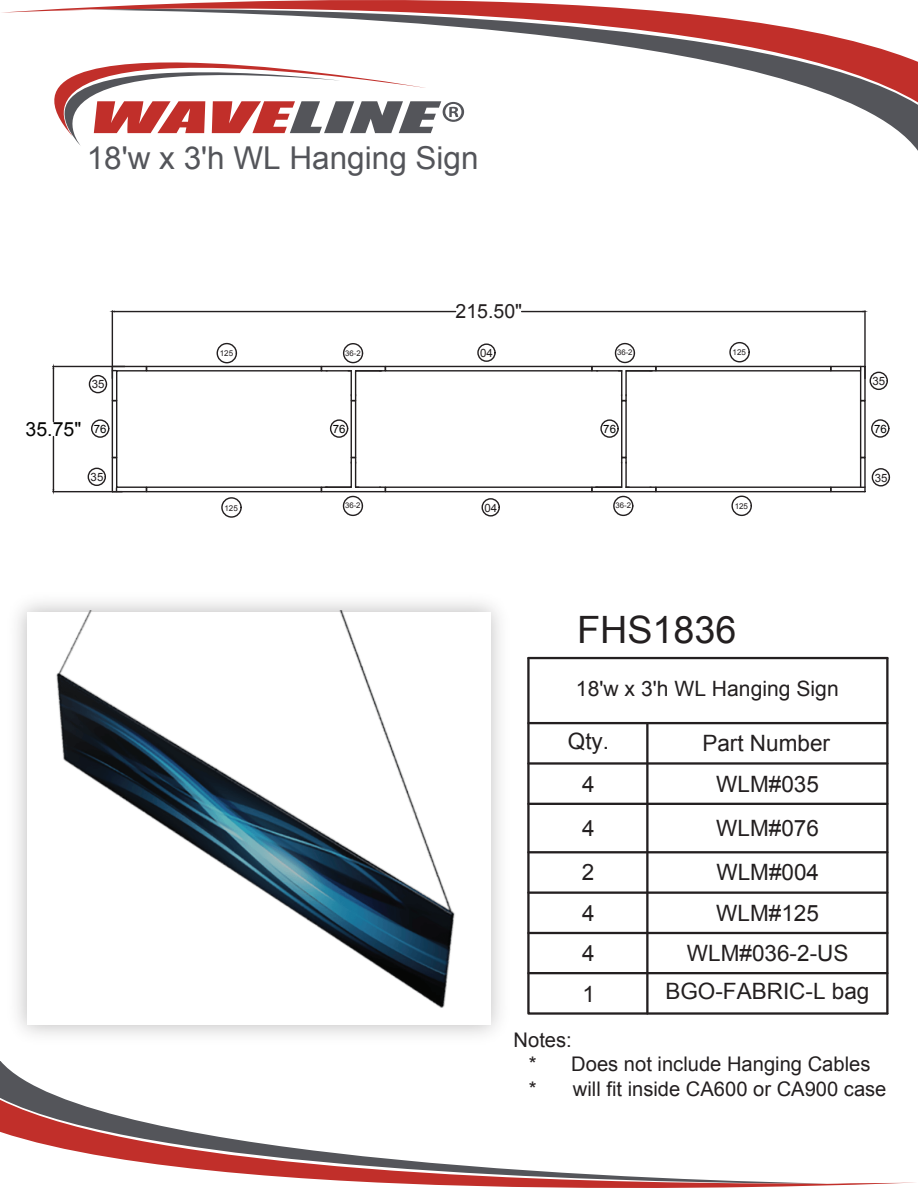
<style>
.page{position:relative;width:918px;height:1188px;background:#fff}
.page>*{position:absolute;margin:0;border:0;box-sizing:border-box;transform-origin:0 0}
.t1{font:37.65px "Arial";color:#231f20}
.t2{font:31.5px "Arial";color:#54555a}
.t3{font:22.5px "Arial";color:#231f20}
.t4{font:21.15px "Arial";color:#231f20}
.t5{font:20.1px/24.3px "Arial";color:#231f20}
.t6{font:19.5px "Arial";color:#050504}
.t7{font:19.5px "Arial";color:#231f20}
.t8{font:11.4px "Arial";color:#231f20}
.t9{font:11.4px "Arial";color:#050504}
.t10{font:7.95px "Arial";color:#231f20}
.t11{font:7.8px "Arial";color:#231f20}
</style>
<div class="page">
<svg style="left:0;top:1080px;width:67px;height:20px"></svg>
<svg style="left:0;top:1100px;width:915px;height:88px"></svg>
<svg style="left:464px;top:102px;width:454px;height:49px"></svg>
<svg style="left:2px;top:0;width:916px;height:102px"></svg>
<svg style="left:45px;top:55px;width:419px;height:91px"></svg>
<img style="left:0;top:602px;width:500px;height:478px">
<img style="left:26px;top:611px;width:465px;height:465px">
<svg style="left:527px;top:656px;width:362px;height:359px"></svg>
<hr style="left:646px;top:723px;width:3px;height:291px;background:#231f20">
<hr style="left:886px;top:658px;width:3px;height:356px;background:#231f20">
<svg style="left:111px;top:456px;width:37px;height:37px"></svg>
<svg style="left:111px;top:365px;width:37px;height:37px"></svg>
<svg style="left:829px;top:365px;width:37px;height:37px"></svg>
<svg style="left:829px;top:456px;width:37px;height:37px"></svg>
<svg style="left:320px;top:457px;width:67px;height:36px"></svg>
<svg style="left:320px;top:365px;width:67px;height:36px"></svg>
<div style="left:343px;top:496px;width:20px;height:20px;border:1px solid #231f20;border-radius:50%"></div>
<div style="left:343px;top:343px;width:20px;height:20px;border:1px solid #231f20;border-radius:50%"></div>
<svg style="left:591px;top:458px;width:66px;height:35px"></svg>
<svg style="left:591px;top:365px;width:66px;height:35px"></svg>
<div style="left:613px;top:496px;width:20px;height:20px;border:1px solid #231f20;border-radius:50%"></div>
<div style="left:615px;top:343px;width:20px;height:20px;border:1px solid #231f20;border-radius:50%"></div>
<div style="left:89px;top:375px;width:18px;height:18px;border:1px solid #231f20;border-radius:50%"></div>
<div style="left:88px;top:468px;width:18px;height:18px;border:1px solid #231f20;border-radius:50%"></div>
<div style="left:872px;top:468px;width:18px;height:19px;border:1px solid #231f20;border-radius:50%"></div>
<div style="left:870px;top:372px;width:18px;height:18px;border:1px solid #231f20;border-radius:50%"></div>
<div style="left:477px;top:343px;width:19px;height:19px;border:1px solid #231f20;border-radius:50%"></div>
<div style="left:729px;top:342px;width:21px;height:20px;border:1px solid #231f20;border-radius:50%"></div>
<div style="left:217px;top:343px;width:20px;height:20px;border:1px solid #231f20;border-radius:50%"></div>
<div style="left:146px;top:366px;width:176px;height:6px;border:1px solid #231f20"></div>
<div style="left:146px;top:487px;width:176px;height:5px;border:1px solid #231f20"></div>
<div style="left:655px;top:366px;width:177px;height:6px;border:1px solid #231f20"></div>
<div style="left:655px;top:487px;width:177px;height:5px;border:1px solid #231f20"></div>
<div style="left:385px;top:366px;width:208px;height:6px;border:1px solid #231f20"></div>
<div style="left:385px;top:487px;width:208px;height:5px;border:1px solid #231f20"></div>
<hr style="left:112px;top:311px;width:1px;height:67px;background:#231f20">
<hr style="left:864px;top:311px;width:2px;height:67px;background:#231f20">
<hr style="left:114px;top:311px;width:342px;height:1px;background:#231f20">
<hr style="left:522px;top:311px;width:341px;height:1px;background:#231f20">
<div style="left:731px;top:496px;width:21px;height:20px;border:1px solid #231f20;border-radius:50%"></div>
<div style="left:221px;top:497px;width:21px;height:21px;border:1px solid #231f20;border-radius:50%"></div>
<div style="left:482px;top:498px;width:18px;height:19px;border:1px solid #231f20;border-radius:50%"></div>
<div style="left:860px;top:400px;width:6px;height:58px;border:1px solid #231f20"></div>
<div style="left:871px;top:419px;width:19px;height:19px;border:1px solid #231f20;border-radius:50%"></div>
<div style="left:621px;top:400px;width:6px;height:58px;border:1px solid #231f20"></div>
<div style="left:600px;top:419px;width:19px;height:19px;border:1px solid #231f20;border-radius:50%"></div>
<div style="left:351px;top:400px;width:5px;height:58px;border:1px solid #231f20"></div>
<div style="left:330px;top:419px;width:18px;height:19px;border:1px solid #231f20;border-radius:50%"></div>
<div style="left:112px;top:400px;width:5px;height:58px;border:1px solid #231f20"></div>
<div style="left:91px;top:419px;width:18px;height:19px;border:1px solid #231f20;border-radius:50%"></div>
<hr style="left:53px;top:491px;width:69px;height:1px;background:#231f20">
<hr style="left:53px;top:366px;width:72px;height:1px;background:#231f20">
<hr style="left:53px;top:437px;width:1px;height:53px;background:#231f20">
<hr style="left:53px;top:368px;width:1px;height:54px;background:#231f20">
<h2 class="t2" style="left:87px;top:138px;width:393px">18'w x 3'h WL Hanging Sign</h2>
<p class="t7" style="left:455px;top:299px;width:68px">215.50"</p>
<p class="t8" style="left:92px;top:377px;width:14px">35</p>
<p class="t10" style="left:220px;top:348px;width:15px">125</p>
<p class="t8" style="left:480px;top:346px;width:14px">04</p>
<p class="t10" style="left:733px;top:347px;width:15px">125</p>
<p class="t11" style="left:617px;top:348px;width:17px">36-2</p>
<p class="t11" style="left:345px;top:348px;width:17px">36-2</p>
<p class="t8" style="left:873px;top:374px;width:14px">35</p>
<p class="t6" style="left:26px;top:416px;width:83px">35.75" <sup>76</sup></p>
<p class="t9" style="left:333px;top:421px;width:14px">76</p>
<p class="t9" style="left:603px;top:421px;width:14px">76</p>
<p class="t9" style="left:874px;top:421px;width:14px">76</p>
<p class="t8" style="left:91px;top:470px;width:14px">35</p>
<p class="t8" style="left:875px;top:470px;width:14px">35</p>
<p class="t11" style="left:345px;top:500px;width:17px">36-2</p>
<p class="t11" style="left:616px;top:500px;width:17px">36-2</p>
<p class="t10" style="left:225px;top:503px;width:15px">125</p>
<p class="t8" style="left:484px;top:500px;width:14px">04</p>
<p class="t10" style="left:735px;top:501px;width:15px">125</p>
<h1 class="t1" style="left:577px;top:605px;width:161px">FHS1836</h1>
<p class="t4" style="left:576px;top:675px;width:264px">18'w x 3'h WL Hanging Sign</p>
<p class="t3" style="left:568px;top:727px;width:43px">Qty.</p>
<p class="t3" style="left:702px;top:729px;width:129px">Part Number</p>
<p class="t3" style="left:582px;top:769px;width:14px">4</p>
<p class="t3" style="left:716px;top:769px;width:104px">WLM#035</p>
<p class="t3" style="left:582px;top:813px;width:14px">4</p>
<p class="t3" style="left:716px;top:813px;width:104px">WLM#076</p>
<p class="t3" style="left:582px;top:858px;width:14px">2</p>
<p class="t3" style="left:717px;top:858px;width:104px">WLM#004</p>
<p class="t3" style="left:582px;top:898px;width:14px">4</p>
<p class="t3" style="left:716px;top:898px;width:104px">WLM#125</p>
<p class="t3" style="left:582px;top:939px;width:14px">4</p>
<p class="t3" style="left:687px;top:939px;width:163px">WLM#036-2-US</p>
<p class="t3" style="left:583px;top:979px;width:14px">1</p>
<p class="t3" style="left:665px;top:977px;width:206px">BGO-FABRIC-L bag</p>
<p class="t5" style="left:529px;top:1028px;width:359px;text-indent:-15px">Notes:<br>* Does not include Hanging Cables<br>* will fit inside CA600 or CA900 case</p>
</div>
